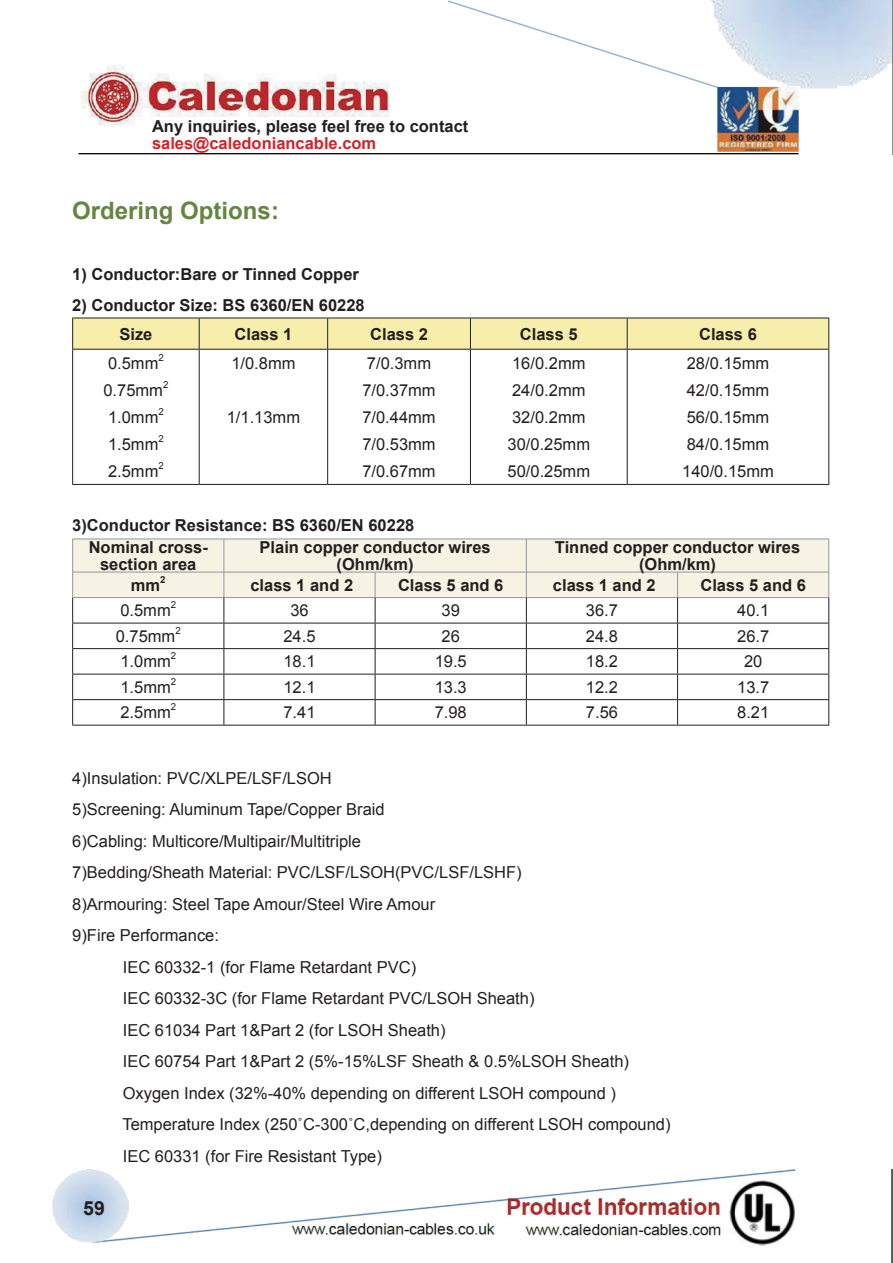
<style>
.page{position:relative;width:893px;height:1263px;background:#fff}
.page>*{position:absolute;margin:0;border:0;box-sizing:border-box;transform-origin:0 0}
.t1{font:700 24px "Arial";color:#658541}
.t2{font:700 19.5px "Arial";color:#231f20}
.t3{font:16.5px/27px "Arial";color:#231f20}
.t4{font:700 16.5px/16.5px "Arial";color:#231f20}
.t5{font:700 16.5px "Arial";color:#d1232a}
.t6{font:9.6px "Arial";color:#231f20}
.t7{font:700 9.6px "Arial";color:#231f20}
</style>
<div class="page">
<img style="left:78px;top:0;width:815px;height:155px">
<img style="left:52px;top:1169px;width:841px;height:94px">
<div style="left:73px;top:319px;width:755px;height:30px;background:#f7eeab"></div>
<hr style="left:72px;top:318px;width:127px;height:1px;background:#231f20">
<hr style="left:199px;top:318px;width:129px;height:1px;background:#231f20">
<hr style="left:328px;top:318px;width:142px;height:1px;background:#231f20">
<hr style="left:470px;top:318px;width:157px;height:1px;background:#231f20">
<hr style="left:627px;top:318px;width:202px;height:1px;background:#231f20">
<hr style="left:72px;top:349px;width:127px;height:1px;background:#231f20">
<hr style="left:199px;top:349px;width:129px;height:1px;background:#231f20">
<hr style="left:328px;top:349px;width:142px;height:1px;background:#231f20">
<hr style="left:470px;top:349px;width:157px;height:1px;background:#231f20">
<hr style="left:627px;top:349px;width:202px;height:1px;background:#231f20">
<hr style="left:72px;top:484px;width:127px;height:1px;background:#231f20">
<hr style="left:199px;top:484px;width:129px;height:1px;background:#231f20">
<hr style="left:328px;top:484px;width:142px;height:1px;background:#231f20">
<hr style="left:470px;top:484px;width:157px;height:1px;background:#231f20">
<hr style="left:627px;top:484px;width:202px;height:1px;background:#231f20">
<hr style="left:72px;top:318px;width:1px;height:31px;background:#231f20">
<hr style="left:72px;top:350px;width:1px;height:134px;background:#231f20">
<hr style="left:199px;top:318px;width:1px;height:31px;background:#231f20">
<hr style="left:327px;top:318px;width:1px;height:31px;background:#231f20">
<hr style="left:470px;top:318px;width:1px;height:31px;background:#231f20">
<hr style="left:627px;top:318px;width:1px;height:31px;background:#231f20">
<hr style="left:828px;top:318px;width:1px;height:31px;background:#231f20">
<hr style="left:199px;top:350px;width:1px;height:134px;background:#231f20">
<hr style="left:327px;top:350px;width:1px;height:134px;background:#231f20">
<hr style="left:470px;top:350px;width:1px;height:134px;background:#231f20">
<hr style="left:627px;top:350px;width:1px;height:134px;background:#231f20">
<hr style="left:828px;top:350px;width:1px;height:134px;background:#231f20">
<hr style="left:72px;top:725px;width:152px;height:1px;background:#231f20">
<hr style="left:224px;top:725px;width:151px;height:1px;background:#231f20">
<hr style="left:375px;top:725px;width:151px;height:1px;background:#231f20">
<hr style="left:526px;top:725px;width:152px;height:1px;background:#231f20">
<hr style="left:678px;top:725px;width:151px;height:1px;background:#231f20">
<svg style="left:72px;top:539px;width:758px;height:186px"></svg>
<p class="t4" style="left:152px;top:119px;width:318px">Any inquiries, please feel free to contact</p>
<p class="t5" style="left:152px;top:132px;width:226px">sales@caledoniancable.com</p>
<h1 class="t1" style="left:72px;top:195px;width:208px">Ordering Options:</h1>
<p class="t4" style="left:72px;top:266px;width:288px">1) Conductor:Bare or Tinned Copper</p>
<p class="t4" style="left:119px;top:291px;width:247px;line-height:28.5px;text-indent:-47px">2) Conductor Size: BS 6360/EN 60228<br>Size</p>
<p class="t4" style="left:235px;top:326px;width:59px">Class 1</p>
<p class="t4" style="left:370px;top:326px;width:59px">Class 2</p>
<p class="t4" style="left:520px;top:326px;width:59px">Class 5</p>
<p class="t4" style="left:699px;top:326px;width:59px">Class 6</p>
<p class="t3" style="left:108px;top:350px;width:52px">0.5mm</p>
<p class="t6" style="left:158px;top:351px;width:7px">2</p>
<p class="t3" style="left:103px;top:377px;width:61px">0.75mm</p>
<p class="t6" style="left:163px;top:378px;width:7px">2</p>
<p class="t3" style="left:108px;top:404px;width:52px">1.0mm</p>
<p class="t6" style="left:158px;top:405px;width:7px">2</p>
<p class="t3" style="left:108px;top:431px;width:52px">1.5mm</p>
<p class="t6" style="left:158px;top:432px;width:7px">2</p>
<p class="t3" style="left:108px;top:458px;width:52px">2.5mm</p>
<p class="t6" style="left:158px;top:459px;width:7px">2</p>
<p class="t3" style="left:231px;top:350px;width:66px">1/0.8mm</p>
<p class="t3" style="left:227px;top:404px;width:75px">1/1.13mm</p>
<p class="t3" style="left:362px;top:350px;width:75px">7/0.3mm<br>7/0.37mm<br>7/0.44mm<br>7/0.53mm<br>7/0.67mm</p>
<p class="t3" style="left:508px;top:350px;width:84px">16/0.2mm<br>24/0.2mm<br>32/0.2mm<br>30/0.25mm<br>50/0.25mm</p>
<p class="t3" style="left:682px;top:350px;width:93px">28/0.15mm<br>42/0.15mm<br>56/0.15mm<br>84/0.15mm<br>140/0.15mm</p>
<p class="t4" style="left:89px;top:515px;width:327px;line-height:21.6px;text-indent:-16px">3)Conductor Resistance: BS 6360/EN 60228<br>Nominal cross-</p>
<p class="t4" style="left:100px;top:556px;width:98px">section area</p>
<p class="t4" style="left:260px;top:540px;width:233px;text-align:center">Plain copper conductor wires (Ohm/km)</p>
<p class="t4" style="left:555px;top:540px;width:247px;text-align:center">Tinned copper conductor wires (Ohm/km)</p>
<p class="t7" style="left:160px;top:573px;width:7px">2</p>
<p class="t4" style="left:250px;top:577px;width:104px">class 1 and 2</p>
<p class="t4" style="left:398px;top:577px;width:107px">Class 5 and 6</p>
<p class="t4" style="left:553px;top:577px;width:104px">class 1 and 2</p>
<p class="t4" style="left:700px;top:577px;width:107px">Class 5 and 6</p>
<p class="t3" style="left:120px;top:597px;width:52px">0.5mm</p>
<p class="t6" style="left:171px;top:598px;width:7px">2</p>
<p class="t3" style="left:290px;top:597px;width:20px">36</p>
<p class="t3" style="left:442px;top:597px;width:20px">39</p>
<p class="t3" style="left:586px;top:597px;width:34px">36.7</p>
<p class="t3" style="left:737px;top:597px;width:34px">40.1</p>
<p class="t3" style="left:116px;top:623px;width:61px">0.75mm</p>
<p class="t6" style="left:175px;top:624px;width:7px">2</p>
<p class="t3" style="left:283px;top:623px;width:34px">24.5</p>
<p class="t3" style="left:442px;top:623px;width:20px">26</p>
<p class="t3" style="left:586px;top:623px;width:34px">24.8</p>
<p class="t3" style="left:737px;top:623px;width:34px">26.7</p>
<p class="t3" style="left:120px;top:648px;width:52px">1.0mm</p>
<p class="t6" style="left:171px;top:650px;width:7px">2</p>
<p class="t3" style="left:283px;top:648px;width:34px">18.1</p>
<p class="t3" style="left:435px;top:648px;width:34px">19.5</p>
<p class="t3" style="left:586px;top:648px;width:34px">18.2</p>
<p class="t3" style="left:744px;top:648px;width:20px">20</p>
<p class="t3" style="left:120px;top:674px;width:52px">1.5mm</p>
<p class="t6" style="left:171px;top:675px;width:7px">2</p>
<p class="t3" style="left:283px;top:674px;width:34px">12.1</p>
<p class="t3" style="left:435px;top:674px;width:34px">13.3</p>
<p class="t3" style="left:586px;top:674px;width:34px">12.2</p>
<p class="t3" style="left:737px;top:674px;width:34px">13.7</p>
<p class="t3" style="left:120px;top:699px;width:52px">2.5mm</p>
<p class="t6" style="left:171px;top:701px;width:7px">2</p>
<p class="t3" style="left:283px;top:699px;width:34px">7.41</p>
<p class="t3" style="left:435px;top:699px;width:34px">7.98</p>
<p class="t3" style="left:586px;top:699px;width:34px">7.56</p>
<p class="t3" style="left:737px;top:699px;width:34px">8.21</p>
<p class="t4" style="left:131px;top:577px;width:31px">mm</p>
<p class="t3" style="left:72px;top:764px;width:261px">4)Insulation: PVC/XLPE/LSF/LSOH</p>
<p class="t3" style="left:72px;top:796px;width:314px">5)Screening: Aluminum Tape/Copper Braid</p>
<p class="t3" style="left:72px;top:827px;width:290px">6)Cabling: Multicore/Multipair/Multitriple</p>
<p class="t3" style="left:72px;top:859px;width:451px">7)Bedding/Sheath Material: PVC/LSF/LSOH(PVC/LSF/LSHF)</p>
<p class="t3" style="left:72px;top:890px;width:364px">8)Armouring: Steel Tape Amour/Steel Wire Amour</p>
<p class="t3" style="left:72px;top:922px;width:148px">9)Fire Performance:</p>
<p class="t3" style="left:123px;top:953px;width:295px">IEC 60332-1 (for Flame Retardant PVC)</p>
<p class="t3" style="left:123px;top:985px;width:413px">IEC 60332-3C (for Flame Retardant PVC/LSOH Sheath)</p>
<p class="t3" style="left:123px;top:1016px;width:324px">IEC 61034 Part 1&amp;Part 2 (for LSOH Sheath)</p>
<p class="t3" style="left:123px;top:1048px;width:508px">IEC 60754 Part 1&amp;Part 2 (5%-15%LSF Sheath &amp; 0.5%LSOH Sheath)</p>
<p class="t3" style="left:123px;top:1079px;width:495px">Oxygen Index (32%-40% depending on different LSOH compound )</p>
<p class="t3" style="left:122px;top:1111px;width:550px">Temperature Index (250˚C-300˚C,depending on different LSOH compound)</p>
<p class="t3" style="left:123px;top:1142px;width:261px">IEC 60331 (for Fire Resistant Type)</p>
<p class="t2" style="left:83px;top:1195px;width:23px">59</p>
</div>
